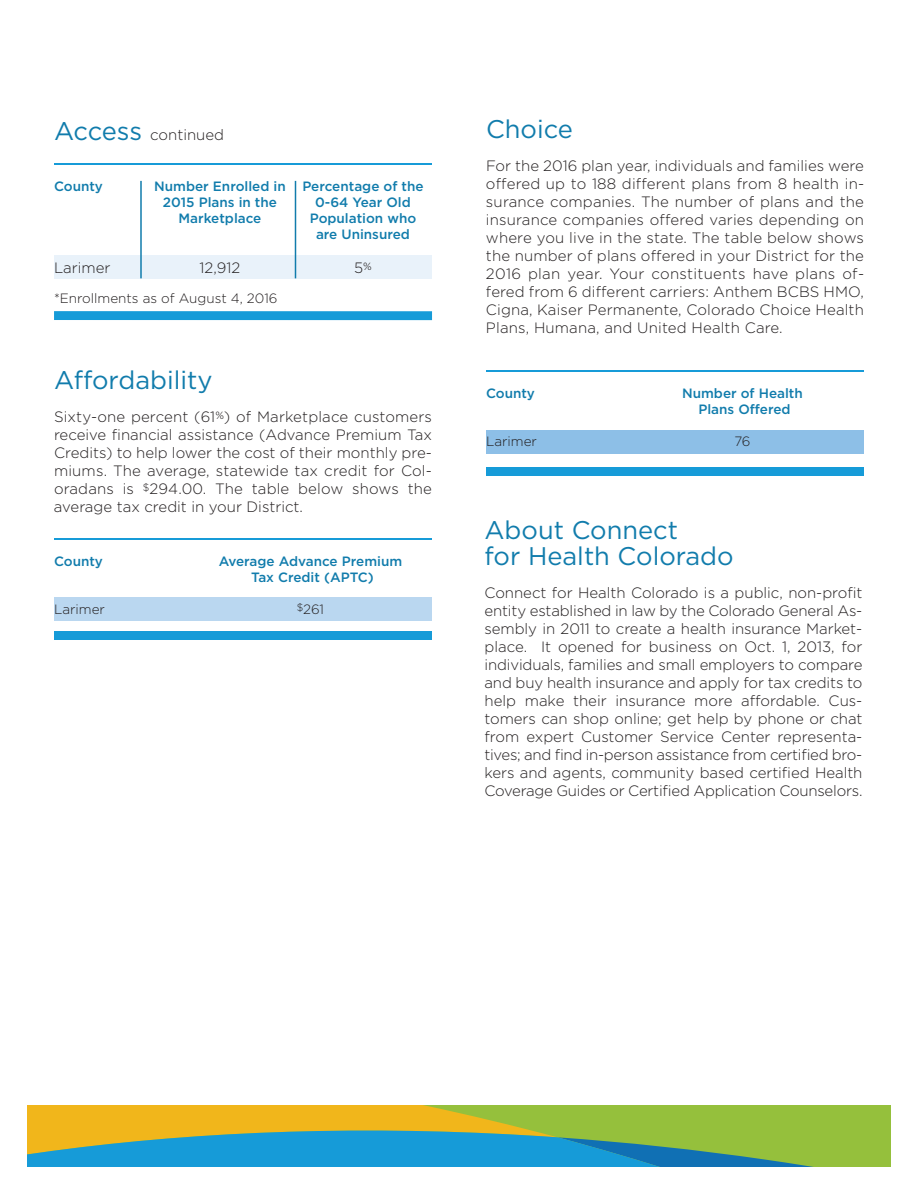
<style>
.page{position:relative;width:918px;height:1188px;background:#fff}
.page>*{position:absolute;margin:0;border:0;box-sizing:border-box;transform-origin:0 0}
.t1{font:25.5px/26.4px "Gotham";color:#117cac}
.t2{font:300 15px/18px "Gotham";color:#231f20;text-align:justify}
.t3{font:500 13.5px/16.2px "Gotham";color:#117cac;text-align:center}
.t4{font:300 13.5px "Gotham";color:#231f20}
.s1{font-weight:400;font-size:25.5px;color:#117cac}
</style>
<div class="page">
<div style="left:54px;top:255px;width:378px;height:23px;background:#e9f2fa"></div>
<svg style="left:27px;top:1105px;width:864px;height:62px"></svg>
<div style="left:54px;top:311px;width:378px;height:9px;background:#169bd8"></div>
<hr style="left:54px;top:164px;width:378px;height:1px;background:#169bd8">
<div style="left:54px;top:597px;width:378px;height:24px;background:#bad7f0"></div>
<div style="left:54px;top:632px;width:378px;height:8px;background:#169bd8"></div>
<hr style="left:54px;top:539px;width:378px;height:1px;background:#169bd8">
<div style="left:486px;top:430px;width:378px;height:24px;background:#8dbfe7"></div>
<div style="left:486px;top:467px;width:378px;height:9px;background:#169bd8"></div>
<hr style="left:486px;top:371px;width:378px;height:1px;background:#169bd8">
<hr style="left:140px;top:181px;width:2px;height:97px;background:#117cac">
<hr style="left:295px;top:181px;width:1px;height:97px;background:#117cac">
<p class="t2" style="left:54px;top:127px;width:172px"><span class="s1">Access</span> continued</p>
<p class="t3" style="left:54px;top:179px;width:51px">County</p>
<p class="t3" style="left:163px;top:179px;width:262px;text-align:left;text-indent:-9px">Number Enrolled in Percentage of the<br>2015 Plans in the</p>
<p class="t3" style="left:315px;top:195px;width:97px">0-64 Year Old</p>
<p class="t3" style="left:179px;top:211px;width:84px">Marketplace</p>
<p class="t3" style="left:310px;top:211px;width:108px">Population who are Uninsured</p>
<p class="t2" style="left:54px;top:260px;width:58px">Larimer</p>
<p class="t2" style="left:200px;top:260px;width:42px">12,912</p>
<p class="t2" style="left:354px;top:260px;width:19px">5<sup>%</sup></p>
<p class="t4" style="left:54px;top:294px;width:225px">*Enrollments as of August 4, 2016</p>
<h1 class="t1" style="left:54px;top:369px;width:160px">Affordability</h1>
<p class="t2" style="left:54px;top:409px;width:380px">Sixty-one percent (61<sup>%</sup>) of Marketplace customers receive financial assistance (Advance Premium Tax Credits) to help lower the cost of their monthly pre&shy;miums. The average, statewide tax credit for Col&shy;oradans is <sup>$</sup>294.00. The table below shows the average tax credit in your District.</p>
<p class="t3" style="left:54px;top:554px;width:51px">County</p>
<p class="t3" style="left:219px;top:554px;width:185px">Average Advance Premium<br>Tax Credit (APTC)</p>
<p class="t4" style="left:54px;top:605px;width:52px">Larimer</p>
<p class="t4" style="left:297px;top:605px;width:29px"><sup>$</sup>261</p>
<h1 class="t1" style="left:486px;top:118px;width:88px">Choice</h1>
<p class="t2" style="left:486px;top:158px;width:380px">For the 2016 plan year, individuals and families were offered up to 188 different plans from 8 health in&shy;surance companies. The number of plans and the insurance companies offered varies depending on where you live in the state. The table below shows the number of plans offered in your District for the 2016 plan year. Your constituents have plans of&shy;fered from 6 different carriers: Anthem BCBS HMO, Cigna, Kaiser Permanente, Colorado Choice Health Plans, Humana, and United Health Care.</p>
<p class="t3" style="left:486px;top:386px;width:51px">County</p>
<p class="t3" style="left:682px;top:386px;width:122px">Number of Health<br>Plans Offered</p>
<p class="t4" style="left:486px;top:437px;width:52px">Larimer</p>
<p class="t4" style="left:734px;top:437px;width:18px">76</p>
<h1 class="t1" style="left:484px;top:519px;width:251px">About Connect<br>for Health Colorado</h1>
<p class="t2" style="left:484px;top:585px;width:379px">Connect for Health Colorado is a public, non-profit entity established in law by the Colorado General As&shy;sembly in 2011 to create a health insurance Market&shy;place. It opened for business on Oct. 1, 2013, for individuals, families and small employers to compare and buy health insurance and apply for tax credits to help make their insurance more affordable. Cus&shy;tomers can shop online; get help by phone or chat from expert Customer Service Center representa&shy;tives; and find in-person assistance from certified bro&shy;kers and agents, community based certified Health Coverage Guides or Certified Application Counselors.</p>
</div>
